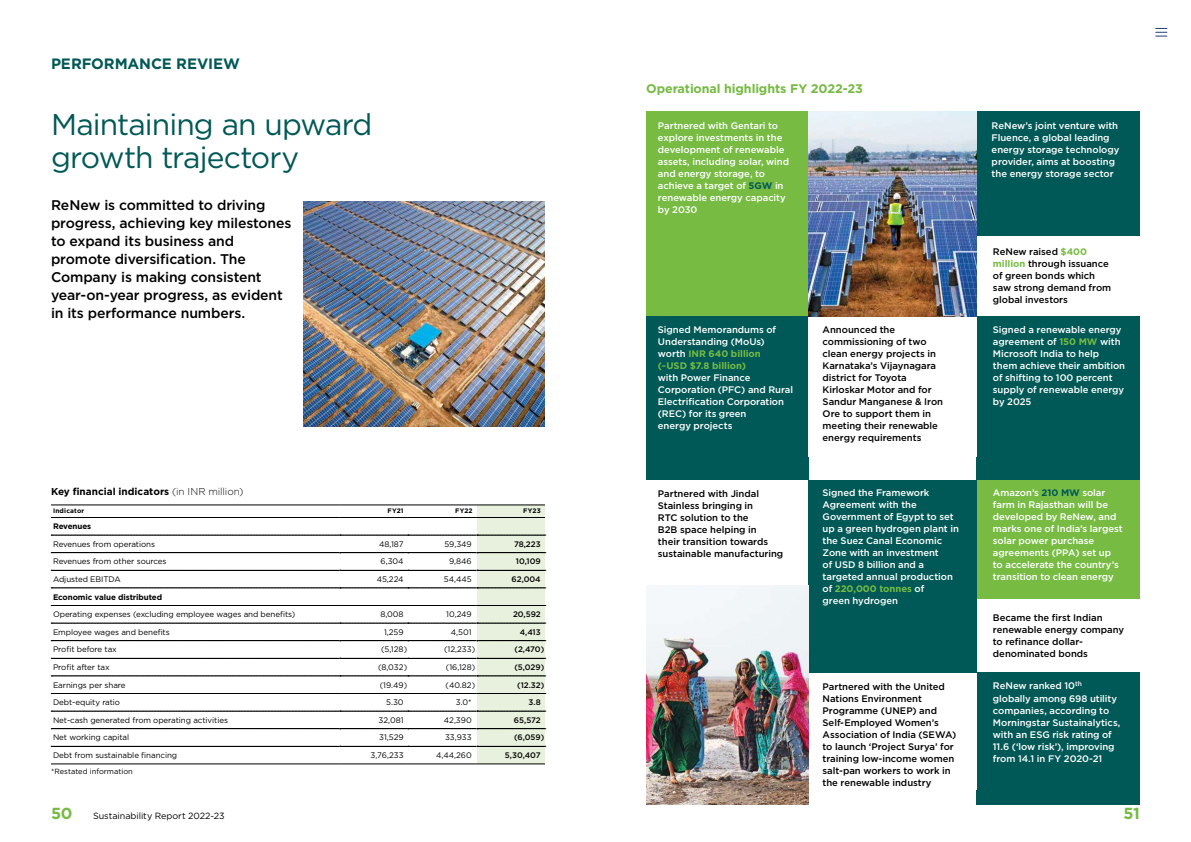
<style>
.page{position:relative;width:1191px;height:842px;background:#fff}
.page>*{position:absolute;margin:0;border:0;box-sizing:border-box;transform-origin:0 0}
.t1{font:30px/33px "Gotham";letter-spacing:-.03em;color:#005956}
.t2{font:700 16px "Gotham";color:#76ba43}
.t3{font:700 15px "Gotham";letter-spacing:-.005em;color:#005956}
.t4{font:500 14px/18px "Gotham";letter-spacing:-.01em;color:#000}
.t5{font:700 12.5px "Gotham";letter-spacing:-.005em;color:#76ba43}
.t6{font:700 10px "Gotham";color:#000}
.t7{font:500 9.5px/12px "Gotham";letter-spacing:-.005em;color:#fff}
.t8{font:500 9.5px/12px "Gotham";letter-spacing:-.005em;color:#000}
.t9{font:9px "Gotham";letter-spacing:-.005em;color:#000}
.t10{font:8px "Gotham";letter-spacing:-.01em;color:#000}
.t11{font:500 8px "Gotham";color:#000}
.t12{font:700 8px "Gotham";letter-spacing:-.01em;color:#000}
.t13{font:7.5px "Gotham";color:#000}
.t14{font:700 6.5px "Gotham";letter-spacing:.03em;color:#000}
.s1{font-weight:300}
.s2{font-weight:700;color:#005956}
.s3{font-weight:700;color:#77bb43}
</style>
<div class="page">
<svg style="left:1155px;top:28px;width:11px;height:9px"></svg>
<div style="left:976px;top:480px;width:164px;height:118px;background:#77bb43"></div>
<div style="left:976px;top:111px;width:164px;height:124px;background:#005956"></div>
<div style="left:976px;top:672px;width:164px;height:132px;background:#005956"></div>
<div style="left:646px;top:111px;width:162px;height:206px;background:#77bb43"></div>
<div style="left:646px;top:317px;width:162px;height:163px;background:#005956"></div>
<div style="left:976px;top:316px;width:164px;height:164px;background:#005956"></div>
<div style="left:808px;top:480px;width:168px;height:192px;background:#005956"></div>
<svg style="left:51px;top:506px;width:495px;height:257px"></svg>
<hr style="left:477px;top:505px;width:68px;height:1px;background:#000">
<hr style="left:477px;top:517px;width:68px;height:1px;background:#000">
<hr style="left:477px;top:763px;width:68px;height:1px;background:#000">
<hr style="left:51px;top:505px;width:289px;height:1px;background:#000">
<hr style="left:51px;top:517px;width:289px;height:1px;background:#000">
<hr style="left:340px;top:505px;width:68px;height:1px;background:#000">
<hr style="left:408px;top:505px;width:69px;height:1px;background:#000">
<hr style="left:340px;top:517px;width:68px;height:1px;background:#000">
<hr style="left:408px;top:517px;width:69px;height:1px;background:#000">
<hr style="left:51px;top:763px;width:289px;height:1px;background:#000">
<hr style="left:340px;top:763px;width:68px;height:1px;background:#000">
<hr style="left:408px;top:763px;width:69px;height:1px;background:#000">
<img style="left:646px;top:585px;width:162px;height:219px">
<img style="left:304px;top:201px;width:240px;height:225px">
<img style="left:808px;top:111px;width:169px;height:206px">
<h3 class="t3" style="left:51px;top:54px;width:190px">PERFORMANCE REVIEW</h3>
<h1 class="t1" style="left:51px;top:107px;width:323px">Maintaining an upward growth trajectory</h1>
<h3 class="t4" style="left:51px;top:196px;width:242px">ReNew is committed to driving progress, achieving key milestones to expand its business and promote diversification. The<br>Company is making consistent year-on-year progress, as evident in its performance numbers.</h3>
<p class="t6" style="left:51px;top:485px;width:194px">Key financial indicators <span class="s1">(in INR million)</span></p>
<p class="t14" style="left:53px;top:507px;width:33px">Indicator</p>
<p class="t14" style="left:387px;top:507px;width:18px">FY21</p>
<p class="t14" style="left:455px;top:507px;width:19px">FY22</p>
<p class="t14" style="left:523px;top:507px;width:19px">FY23</p>
<p class="t12" style="left:53px;top:521px;width:40px">Revenues</p>
<p class="t10" style="left:53px;top:539px;width:104px">Revenues from operations</p>
<p class="t10" style="left:379px;top:539px;width:26px">48,187</p>
<p class="t10" style="left:444px;top:539px;width:29px">59,349</p>
<p class="t11" style="left:514px;top:539px;width:28px">78,223</p>
<p class="t10" style="left:53px;top:556px;width:115px">Revenues from other sources</p>
<p class="t10" style="left:380px;top:556px;width:25px">6,304</p>
<p class="t10" style="left:449px;top:556px;width:24px">9,846</p>
<p class="t11" style="left:516px;top:556px;width:26px">10,109</p>
<p class="t10" style="left:53px;top:574px;width:69px">Adjusted EBITDA</p>
<p class="t10" style="left:377px;top:574px;width:28px">45,224</p>
<p class="t10" style="left:444px;top:574px;width:29px">54,445</p>
<p class="t11" style="left:511px;top:574px;width:31px">62,004</p>
<p class="t12" style="left:53px;top:591px;width:111px">Economic value distributed</p>
<p class="t10" style="left:53px;top:609px;width:244px">Operating expenses (excluding employee wages and benefits)</p>
<p class="t10" style="left:380px;top:609px;width:25px">8,008</p>
<p class="t10" style="left:446px;top:609px;width:27px">10,249</p>
<p class="t11" style="left:513px;top:609px;width:29px">20,592</p>
<p class="t10" style="left:53px;top:627px;width:118px">Employee wages and benefits</p>
<p class="t10" style="left:384px;top:627px;width:21px">1,259</p>
<p class="t10" style="left:451px;top:627px;width:22px">4,501</p>
<p class="t11" style="left:520px;top:627px;width:22px">4,413</p>
<p class="t10" style="left:53px;top:644px;width:65px">Profit before tax</p>
<p class="t10" style="left:381px;top:644px;width:28px">(5,128)</p>
<p class="t10" style="left:444px;top:644px;width:33px">(12,233)</p>
<p class="t11" style="left:514px;top:644px;width:31px">(2,470)</p>
<p class="t10" style="left:53px;top:662px;width:58px">Profit after tax</p>
<p class="t10" style="left:378px;top:662px;width:31px">(8,032)</p>
<p class="t10" style="left:446px;top:662px;width:31px">(16,128)</p>
<p class="t11" style="left:514px;top:662px;width:31px">(5,029)</p>
<p class="t10" style="left:53px;top:679px;width:74px">Earnings per share</p>
<p class="t10" style="left:380px;top:679px;width:29px">(19.49)</p>
<p class="t10" style="left:445px;top:679px;width:31px">(40.82)</p>
<p class="t11" style="left:517px;top:679px;width:29px">(12.32)</p>
<p class="t10" style="left:53px;top:697px;width:69px">Debt-equity ratio</p>
<p class="t10" style="left:386px;top:697px;width:19px">5.30</p>
<p class="t10" style="left:456px;top:697px;width:17px">3.0*</p>
<p class="t11" style="left:528px;top:697px;width:14px">3.8</p>
<p class="t10" style="left:53px;top:715px;width:176px">Net-cash generated from operating activities</p>
<p class="t10" style="left:378px;top:715px;width:27px">32,081</p>
<p class="t10" style="left:444px;top:715px;width:29px">42,390</p>
<p class="t11" style="left:514px;top:715px;width:28px">65,572</p>
<p class="t10" style="left:53px;top:732px;width:78px">Net working capital</p>
<p class="t10" style="left:379px;top:732px;width:26px">31,529</p>
<p class="t10" style="left:445px;top:732px;width:28px">33,933</p>
<p class="t11" style="left:514px;top:732px;width:32px">(6,059)</p>
<p class="t10" style="left:53px;top:750px;width:126px">Debt from sustainable financing</p>
<p class="t10" style="left:370px;top:750px;width:35px">3,76,233</p>
<p class="t10" style="left:436px;top:750px;width:37px">4,44,260</p>
<p class="t11" style="left:505px;top:750px;width:37px">5,30,407</p>
<p class="t13" style="left:51px;top:767px;width:83px">*Restated information</p>
<h3 class="t5" style="left:646px;top:80px;width:218px">Operational highlights FY 2022-23</h3>
<p class="t7" style="left:658px;top:119px;width:133px">Partnered with Gentari to explore investments in the development of renewable assets, including solar, wind and energy storage, to achieve a target of <span class="s2">5GW</span> in renewable energy capacity by 2030</p>
<p class="t7" style="left:658px;top:324px;width:120px">Signed Memorandums of<br>Understanding (MoUs) worth <span class="s3">INR 640 billion (~USD $7.8 billion)</span></p>
<p class="t7" style="left:658px;top:372px;width:137px">with Power Finance<br>Corporation (PFC) and Rural<br>Electrification Corporation (REC) for its green<br>energy projects</p>
<p class="t8" style="left:658px;top:487px;width:127px">Partnered with Jindal<br>Stainless bringing in<br>RTC solution to the<br>B2B space helping in<br>their transition towards sustainable manufacturing</p>
<p class="t8" style="left:822px;top:324px;width:122px">Announced the commissioning of two clean energy projects in<br>Karnataka’s Vijaynagara district for Toyota<br>Kirloskar Motor and for<br>Sandur Manganese &amp; Iron<br>Ore to support them in meeting their renewable energy requirements</p>
<p class="t7" style="left:822px;top:487px;width:138px">Signed the Framework<br>Agreement with the<br>Government of Egypt to set up a green hydrogen plant in the Suez Canal Economic<br>Zone with an investment<br>of USD 8 billion and a targeted annual production of <span class="s3">220,000 tonnes</span> of<br>green hydrogen</p>
<p class="t8" style="left:822px;top:680px;width:135px">Partnered with the United<br>Nations Environment<br>Programme (UNEP) and<br>Self-Employed Women’s<br>Association of India (SEWA) to launch ‘Project Surya’ for training low-income women salt-pan workers to work in the renewable industry</p>
<p class="t7" style="left:991px;top:119px;width:129px">ReNew’s joint venture with<br>Fluence, a global leading energy storage technology provider, aims at boosting the energy storage sector</p>
<p class="t8" style="left:993px;top:245px;width:120px">ReNew raised <span class="s3">$400 million</span> through issuance of green bonds which saw strong demand from global investors</p>
<p class="t7" style="left:993px;top:324px;width:134px">Signed a renewable energy agreement of <span class="s3">150 MW</span> with<br>Microsoft India to help them achieve their ambition of shifting to 100 percent supply of renewable energy by 2025</p>
<p class="t7" style="left:993px;top:487px;width:131px">Amazon’s <span class="s2">210 MW</span> solar farm in Rajasthan will be developed by ReNew, and marks one of India’s largest solar power purchase agreements (PPA) set up to accelerate the country’s transition to clean energy</p>
<p class="t8" style="left:993px;top:611px;width:133px">Became the first Indian renewable energy company to refinance dollar&shy;denominated bonds</p>
<p class="t7" style="left:993px;top:680px;width:129px">ReNew ranked 10<sup>th </sup>globally among 698 utility companies, according to<br>Morningstar Sustainalytics, with an ESG risk rating of<br>11.6 (‘low risk’), improving from 14.1 in FY 2020-21</p>
<h2 class="t2" style="left:51px;top:803px;width:23px">50</h2>
<p class="t9" style="left:93px;top:810px;width:133px">Sustainability Report 2022-23</p>
<h2 class="t2" style="left:1123px;top:803px;width:18px">51</h2>
</div>
